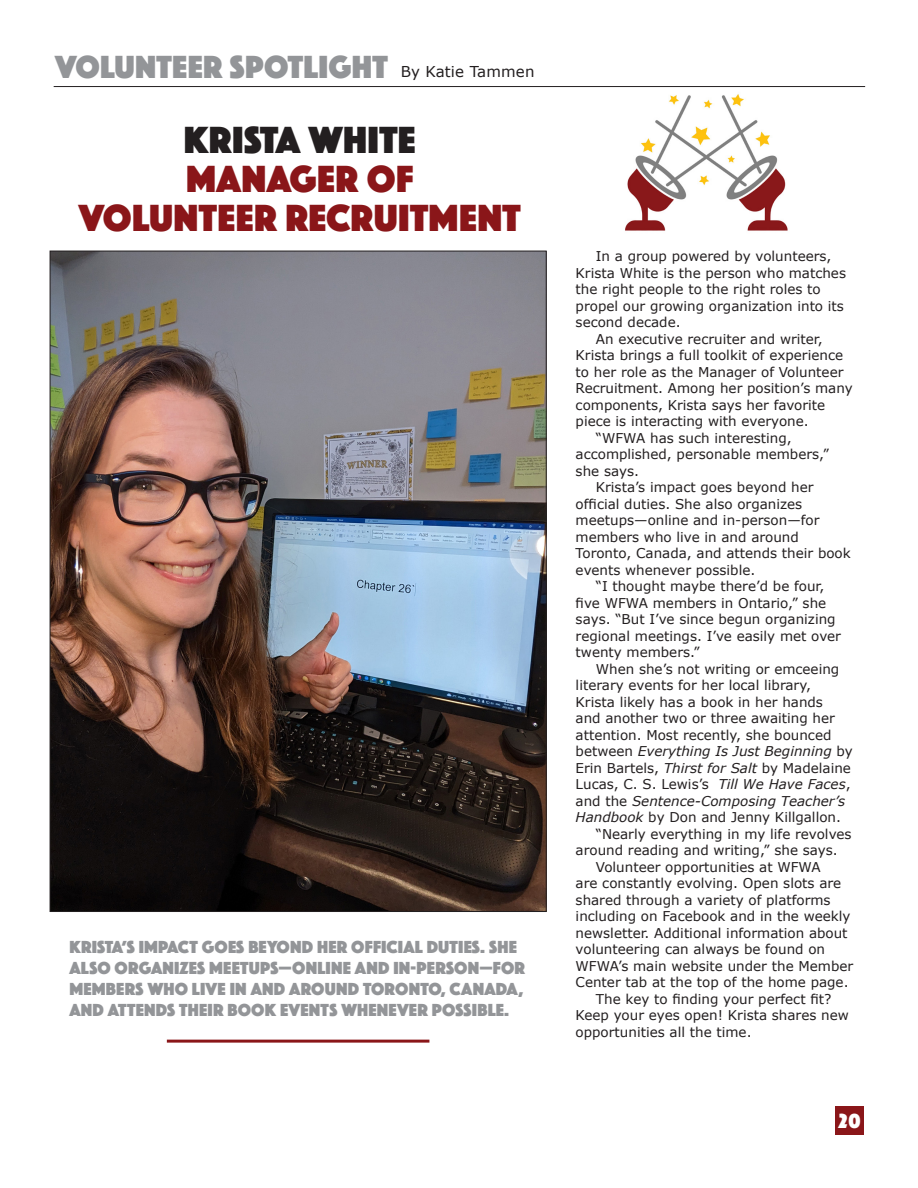
<style>
.page{position:relative;width:918px;height:1188px;background:#fff}
.page>*{position:absolute;margin:0;border:0;box-sizing:border-box;transform-origin:0 0}
.t1{font:39px/39px "Phosphate Pro Solid";letter-spacing:.01em;color:#8a1619;text-align:center}
.t2{font:33px "Phosphate Pro Solid";letter-spacing:.01em;color:#939598}
.t3{font:21px "Phosphate Pro Solid";color:#fff}
.t4{font:18px/21px "Phosphate Pro Solid";letter-spacing:.01em;color:#939598}
.t5{font:15px "Verdana";letter-spacing:.01em;color:#231f20}
.t6{font:13.5px/16.5px "Verdana";color:#231f20}
.s1{color:#231f20}
.s2{font-style:italic}
</style>
<div class="page">
<div style="left:836px;top:1106px;width:28px;height:28px;background:#8a1619"></div>
<img style="left:617px;top:87px;width:177px;height:144px">
<hr style="left:54px;top:86px;width:811px;height:1px;background:#231f20">
<hr style="left:167px;top:1040px;width:262px;height:3px;background:#8a1619">
<img style="left:52px;top:253px;width:492px;height:657px">
<p class="t2" style="left:55px;top:43px;width:334px">VOLUNTEER SPOTLIGHT</p>
<p class="t5" style="left:401px;top:62px;width:135px">By Katie Tammen</p>
<p class="t1" style="left:79px;top:118px;width:443px"><span class="s1">KRISTA WHITE<br></span>MANAGER OF<br>VOLUNTEER RECRUITMENT</p>
<p class="t4" style="left:69px;top:935px;width:457px">KRISTA’S IMPACT GOES BEYOND HER OFFICIAL DUTIES. SHE ALSO ORGANIZES MEETUPS—ONLINE AND IN-PERSON—FOR MEMBERS WHO LIVE IN AND AROUND TORONTO, CANADA, AND ATTENDS THEIR BOOK EVENTS WHENEVER POSSIBLE.</p>
<p class="t6" style="left:576px;top:248px;width:272px;text-indent:20px">In a group powered by volunteers,<br>Krista White is the person who matches the right people to the right roles to propel our growing organization into its second decade.</p>
<p class="t6" style="left:576px;top:331px;width:279px;text-indent:20px">An executive recruiter and writer, Krista brings a full toolkit of experience to her role as the Manager of Volunteer Recruitment. Among her position’s many components, Krista says her favorite piece is interacting with everyone.</p>
<p class="t6" style="left:576px;top:430px;width:255px;text-indent:20px">“WFWA has such interesting, accomplished, personable members,” she says.</p>
<p class="t6" style="left:576px;top:479px;width:277px;text-indent:20px">Krista’s impact goes beyond her official duties. She also organizes meetups—online and in-person—for members who live in and around Toronto, Canada, and attends their book events whenever possible.</p>
<p class="t6" style="left:576px;top:578px;width:267px;text-indent:20px">“I thought maybe there’d be four, five WFWA members in Ontario,” she says. “But I’ve since begun organizing regional meetings. I’ve easily met over twenty members.”</p>
<p class="t6" style="left:576px;top:661px;width:279px;text-indent:20px">When she’s not writing or emceeing literary events for her local library, Krista likely has a book in her hands<br>and another two or three awaiting her attention. Most recently, she bounced between <span class="s2">Everything Is Just Beginning</span> by Erin Bartels, <span class="s2">Thirst for Salt</span> by Madelaine Lucas, C. S. Lewis’s <span class="s2">Till We Have Faces</span>, and the <span class="s2">Sentence-Composing Teacher’s Handbook</span> by Don and Jenny Killgallon.</p>
<p class="t6" style="left:576px;top:826px;width:278px;text-indent:20px">“Nearly everything in my life revolves around reading and writing,” she says.</p>
<p class="t6" style="left:576px;top:859px;width:279px;text-indent:20px">Volunteer opportunities at WFWA<br>are constantly evolving. Open slots are shared through a variety of platforms including on Facebook and in the weekly newsletter. Additional information about volunteering can always be found on WFWA’s main website under the Member Center tab at the top of the home page.</p>
<p class="t6" style="left:576px;top:991px;width:275px;text-indent:20px">The key to finding your perfect fit?<br>Keep your eyes open! Krista shares new opportunities all the time.</p>
<p class="t3" style="left:839px;top:1106px;width:24px">20</p>
<p class="t3" style="left:842px;top:1112px;width:17px">13</p>
</div>
